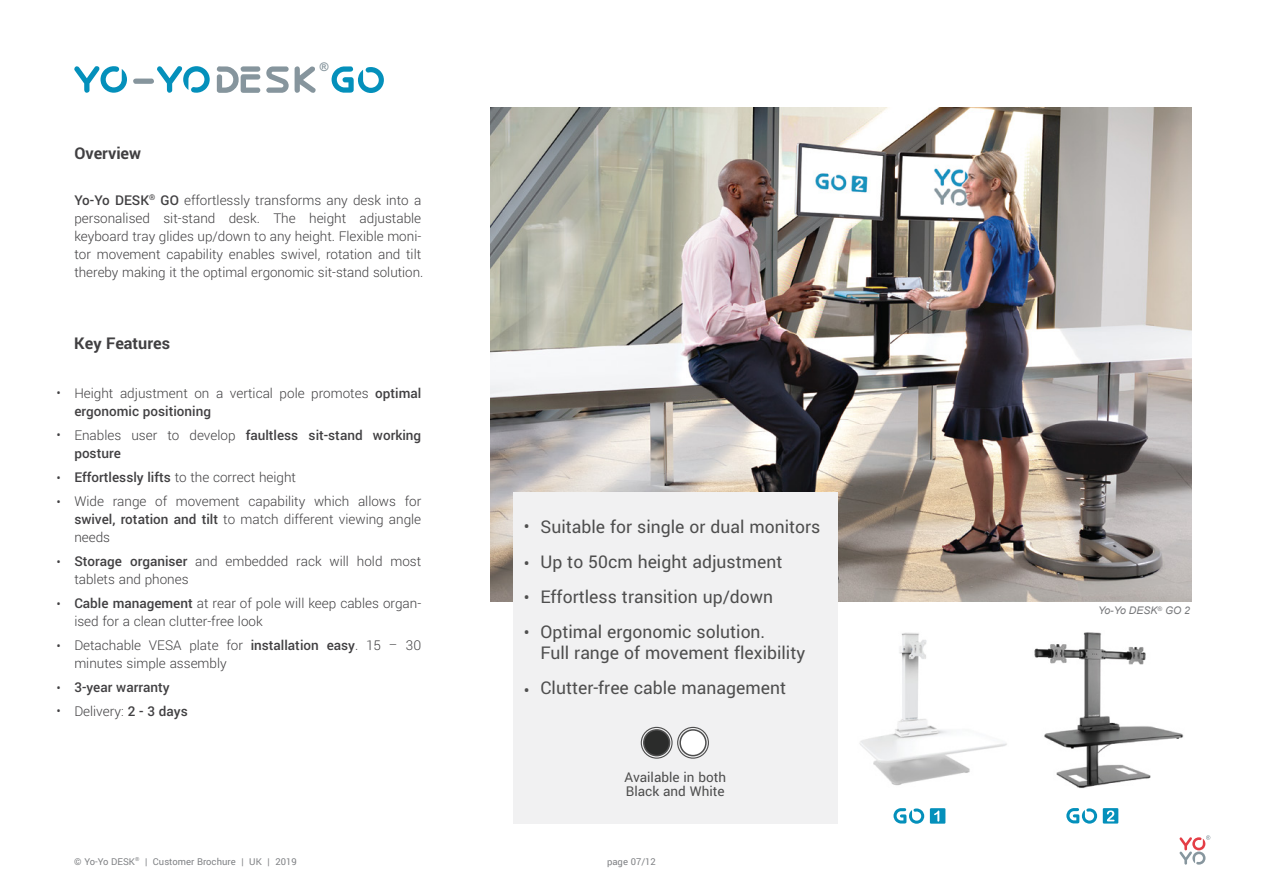
<style>
.page{position:relative;width:1263px;height:893px;background:#fff}
.page>*{position:absolute;margin:0;border:0;box-sizing:border-box;transform-origin:0 0}
.t1{font:19.5px/35px "Yantramanav";color:#4e4e4e}
.t2{font:19.05px "Yantramanav";color:#4e4e4e}
.t3{font:700 18px "Yantramanav";color:#414042}
.t4{font:300 15px/18px "Yantramanav";color:#414042}
.t5{font:500 15px/18px "Yantramanav";color:#414042}
.t6{font:15px/14.9px "Yantramanav";color:#4e4e4e}
.t7{font:700 11.85px "Arial";color:#86959d}
.t8{font:10.5px "Yantramanav";color:#808285}
.t9{font:italic 10.5px "Arial";color:#77787b}
.s1{font-weight:500}
.s2{font-weight:300}
</style>
<div class="page">
<img style="left:859px;top:633px;width:148px;height:153px">
<svg style="left:217px;top:66px;width:43px;height:27px"></svg>
<svg style="left:295px;top:66px;width:21px;height:27px"></svg>
<svg style="left:74px;top:66px;width:53px;height:27px"></svg>
<svg style="left:133px;top:66px;width:77px;height:27px"></svg>
<svg style="left:266px;top:66px;width:23px;height:27px"></svg>
<svg style="left:332px;top:66px;width:52px;height:27px"></svg>
<img style="left:491px;top:107px;width:701px;height:495px">
<img style="left:1034px;top:632px;width:150px;height:156px">
<svg style="left:1066px;top:808px;width:31px;height:16px"></svg>
<svg style="left:1103px;top:808px;width:15px;height:16px"></svg>
<svg style="left:893px;top:808px;width:31px;height:16px"></svg>
<svg style="left:930px;top:808px;width:15px;height:16px"></svg>
<div style="left:513px;top:493px;width:324px;height:331px;background:#f1f1f2"></div>
<div style="left:677px;top:727px;width:32px;height:32px;border:1px solid #4e4e4e;border-radius:50%"></div>
<div style="left:680px;top:730px;width:26px;height:26px;background:#fff;border-radius:50%"></div>
<div style="left:679px;top:729px;width:28px;height:27px;border:2px solid #4e4e4e;border-radius:50%"></div>
<div style="left:641px;top:727px;width:32px;height:32px;border:1px solid #4e4e4e;border-radius:50%"></div>
<div style="left:644px;top:730px;width:25px;height:26px;background:#2b2c2b;border-radius:50%"></div>
<div style="left:643px;top:729px;width:27px;height:27px;border:2px solid #4e4e4e;border-radius:50%"></div>
<svg style="left:1179px;top:835px;width:31px;height:30px"></svg>
<p class="t7" style="left:320px;top:58px;width:10px">®</p>
<p class="t3" style="left:74px;top:142px;width:68px">Overview</p>
<p class="t4" style="left:74px;top:191px;width:350px"><span class="s1">Yo-Yo DESK</span><sup>®</sup> <span class="s1">GO</span> effortlessly transforms any desk into a personalised sit-stand desk. The height adjustable keyboard tray glides up/down to any height. Flexible moni&shy;tor movement capability enables swivel, rotation and tilt thereby making it the optimal ergonomic sit-stand solution.</p>
<p class="t4" style="left:57px;top:384px;width:6px">•</p>
<p class="t4" style="left:57px;top:427px;width:6px">•</p>
<p class="t4" style="left:57px;top:466px;width:6px;line-height:24px">• •</p>
<p class="t4" style="left:57px;top:554px;width:6px">•</p>
<p class="t4" style="left:57px;top:595px;width:6px">•</p>
<p class="t4" style="left:57px;top:637px;width:6px">•</p>
<p class="t4" style="left:57px;top:676px;width:6px;line-height:23.2px">• •</p>
<p class="t3" style="left:74px;top:332px;width:97px">Key Features</p>
<p class="t4" style="left:74px;top:384px;width:348px">Height adjustment on a vertical pole promotes <span class="s1">optimal ergonomic positioning</span></p>
<p class="t5" style="left:74px;top:426px;width:348px"><span class="s2">Enables user to develop</span> faultless sit-stand working posture</p>
<p class="t4" style="left:74px;top:465px;width:348px;line-height:24px"><span class="s1">Effortlessly lifts</span> to the correct height<br>Wide range of movement capability which allows for</p>
<p class="t4" style="left:74px;top:510px;width:348px"><span class="s1">swivel, rotation and tilt</span> to match different viewing angle needs</p>
<p class="t4" style="left:74px;top:552px;width:348px"><span class="s1">Storage organiser</span> and embedded rack will hold most tablets and phones</p>
<p class="t4" style="left:74px;top:594px;width:348px"><span class="s1">Cable management</span> at rear of pole will keep cables organ&shy;ised for a clean clutter-free look</p>
<p class="t4" style="left:74px;top:636px;width:348px">Detachable VESA plate for <span class="s1">installation easy</span>. 15 – 30 minutes simple assembly</p>
<p class="t5" style="left:74px;top:675px;width:115px;line-height:24px">3-year warranty<br><span class="s2">Delivery:</span> 2 - 3 days</p>
<p class="t2" style="left:524px;top:515px;width:7px">•</p>
<p class="t2" style="left:524px;top:552px;width:7px">•</p>
<p class="t2" style="left:524px;top:586px;width:7px">•</p>
<p class="t2" style="left:524px;top:621px;width:7px">•</p>
<p class="t2" style="left:524px;top:679px;width:7px">•</p>
<h1 class="t1" style="left:540px;top:509px;width:281px">Suitable for single or dual monitors<br>Up to 50cm height adjustment<br>Effortless transition up/down<br>Optimal ergonomic solution.</h1>
<h1 class="t1" style="left:540px;top:635px;width:266px">Full range of movement flexibility<br>Clutter-free cable management</h1>
<p class="t6" style="left:624px;top:770px;width:103px">Available in both<br>Black and White</p>
<p class="t8" style="left:74px;top:855px;width:224px">© Yo-Yo DESK<sup>®</sup> | Customer Brochure | UK | 2019</p>
<p class="t8" style="left:607px;top:855px;width:50px">page 07/12</p>
<p class="t9" style="left:1098px;top:604px;width:94px">Yo-Yo DESK<sup>®</sup> GO 2</p>
</div>
